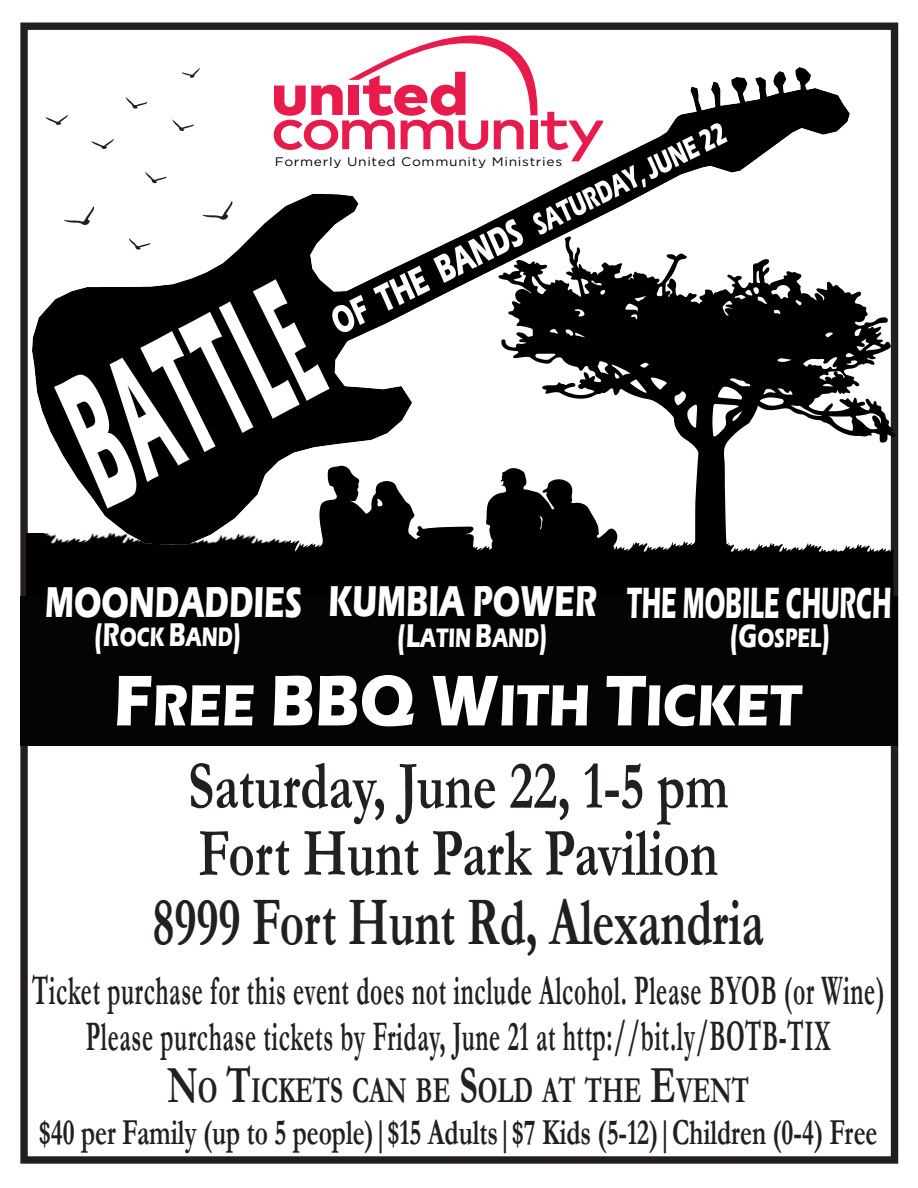
<style>
.page{position:relative;width:918px;height:1188px;background:#fff}
.page>*{position:absolute;margin:0;border:0;box-sizing:border-box;transform-origin:0 0}
.t1{font:700 68.85px "Garamond";color:#231f20;scale:.74 1}
.t2{font:700 68.85px "Garamond";color:#231f20;scale:.68 1}
.t3{font:700 60.15px "Eras ITC";color:#fff;scale:.85 1}
.t4{font:700 45.15px "Eras ITC";color:#fff;scale:.53 1}
.t5{font:700 44.4px "Eras ITC";color:#fff;scale:.71 1}
.t6{font:700 42.6px "Garamond";letter-spacing:.03em;color:#231f20;scale:.56 1}
.t7{font:700 36.9px "Garamond";color:#231f20;scale:.69 1}
.t8{font:700 36.9px "Garamond";color:#231f20;scale:.68 1}
.t9{font:700 27.45px "Eras ITC";color:#fff;scale:.71 1}
.t10{font:12.3px "Gotham";letter-spacing:.05em;color:#050504;scale:1.12 1}
.s1{font-size:33.9px}
.s2{font-size:74.4px}
.s3{font-size:44.1px}
.s4{font-size:52.65px}
</style>
<div class="page">
<div style="left:20px;top:23px;width:878px;height:1141px;border:7px solid #231f20"></div>
<svg style="left:287px;top:236px;width:608px;height:360px;fill:#000"></svg>
<div style="left:27px;top:534px;width:260px;height:62px;background:#010101"></div>
<div style="left:20px;top:596px;width:878px;height:150px;background:#040503"></div>
<svg style="left:372px;top:36px;width:157px;height:31px"></svg>
<img style="left:32px;top:67px;width:818px;height:478px">
<p class="t10" style="left:275px;top:154px;width:258px">Formerly United Community Ministries</p>
<p class="t5" style="left:45px;top:576px;width:364px">MOONDADDIES</p>
<p class="t5" style="left:328px;top:576px;width:380px">KUMBIA POWER</p>
<p class="t4" style="left:627px;top:577px;width:501px">THE MOBILE CHURCH</p>
<p class="t9" style="left:94px;top:621px;width:209px"><span class="s1">(R</span>OCK <span class="s1">B</span>AND<span class="s1">)</span></p>
<p class="t9" style="left:397px;top:622px;width:214px"><span class="s1">(L</span>ATIN <span class="s1">B</span>AND<span class="s1">)</span></p>
<p class="t9" style="left:730px;top:623px;width:144px"><span class="s1">(G</span>OSPEL<span class="s1">)</span></p>
<p class="t3" style="left:114px;top:671px;width:811px"><span class="s2">F</span>REE <span class="s2">BBQ W</span>ITH <span class="s2">T</span>ICKET</p>
<p class="t1" style="left:188px;top:739px;width:732px">Saturday, June 22, 1-5 pm</p>
<p class="t1" style="left:198px;top:806px;width:704px">Fort Hunt Park Pavilion</p>
<p class="t2" style="left:152px;top:875px;width:901px">8999 Fort Hunt Rd, Alexandria</p>
<p class="t6" style="left:32px;top:962px;width:1524px">Ticket purchase for this event does not include Alcohol. Please BYOB (or Wine)</p>
<p class="t6" style="left:86px;top:1007px;width:1332px">Please purchase tickets by Friday, June 21 at <span class="s3">http://bit.ly/BOTB-TIX</span></p>
<p class="t8" style="left:167px;top:1066px;width:856px"><span class="s4">N</span>O <span class="s4">T</span>ICKETS CAN BE <span class="s4">S</span>OLD AT THE <span class="s4">E</span>VENT</p>
<p class="t7" style="left:39px;top:1107px;width:1217px">$40 per Family (up to 5 people)|$15 Adults|$7 Kids (5-12)|Children (0-4) Free</p>
</div>
